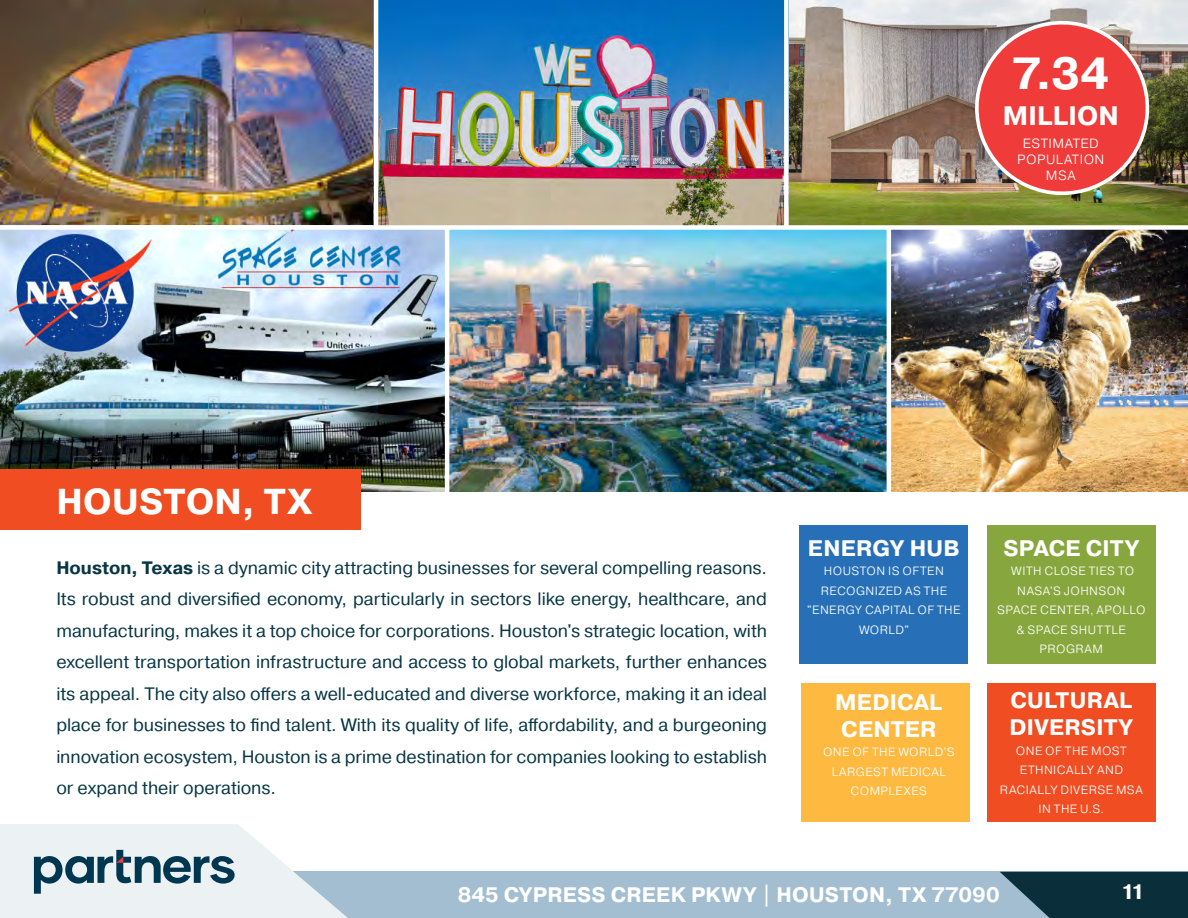
<style>
.page{position:relative;width:1188px;height:918px;background:#fff}
.page>*{position:absolute;margin:0;border:0;box-sizing:border-box;transform-origin:0 0}
.t1{font:700 45px "Pragmatica";color:#fff}
.t2{font:700 36px "Pragmatica";letter-spacing:.005em;color:#fff}
.t3{font:700 26.7px "Pragmatica";letter-spacing:.005em;color:#fff}
.t4{font:700 22.5px/27px "Pragmatica";letter-spacing:.01em;color:#fff}
.t5{font:700 21px "Pragmatica";letter-spacing:.01em;color:#fff}
.t6{font:18px/31.5px "Pragmatica";letter-spacing:-.005em;color:#083644;text-align:justify}
.t7{font:300 13.35px/15.8px "Pragmatica";letter-spacing:.03em;color:#fff;text-align:center}
.t8{font:300 12px/19.5px "Pragmatica";letter-spacing:.035em;color:#fff;text-align:center}
.s1{font-weight:700}
</style>
<div class="page">
<img style="left:0;top:0;width:783px;height:225px">
<img style="left:449px;top:230px;width:438px;height:261px">
<img style="left:891px;top:230px;width:297px;height:261px">
<img style="left:0;top:230px;width:445px;height:261px">
<img style="left:783px;top:0;width:405px;height:225px">
<div style="left:987px;top:683px;width:168px;height:138px;background:#f04d22"></div>
<div style="left:987px;top:526px;width:168px;height:138px;background:#87a73e"></div>
<div style="left:802px;top:683px;width:168px;height:138px;background:#fdb940"></div>
<div style="left:800px;top:526px;width:168px;height:138px;background:#2770b8"></div>
<div style="left:0;top:470px;width:361px;height:60px;background:#f04d22"></div>
<div style="left:784px;top:0;width:5px;height:227px;background:#fff"></div>
<hr style="left:374px;top:0;width:4px;height:227px;background:#fff">
<img style="left:960px;top:6px;width:204px;height:199px">
<div style="left:0;top:872px;width:1188px;height:46px;background:#a2bed0"></div>
<svg style="left:0;top:824px;width:380px;height:94px"></svg>
<svg style="left:1000px;top:872px;width:188px;height:46px;background:#1f424e"></svg>
<h1 class="t1" style="left:1012px;top:44px;width:99px">7.34</h1>
<h3 class="t3" style="left:1003px;top:99px;width:118px">MILLION</h3>
<p class="t7" style="left:1017px;top:136px;width:89px">ESTIMATED<br>POPULATION<br>MSA</p>
<h2 class="t2" style="left:57px;top:478px;width:258px">HOUSTON, TX</h2>
<p class="t6" style="left:56px;top:552px;width:712px"><span class="s1">Houston, Texas</span> is a dynamic city attracting businesses for several compelling reasons.<br>Its robust and diversified economy, particularly in sectors like energy, healthcare, and manufacturing, makes it a top choice for corporations. Houston's strategic location, with excellent transportation infrastructure and access to global markets, further enhances its appeal. The city also offers a well-educated and diverse workforce, making it an ideal place for businesses to find talent. With its quality of life, affordability, and a burgeoning innovation ecosystem, Houston is a prime destination for companies looking to establish or expand their operations.</p>
<p class="t4" style="left:808px;top:535px;width:153px">ENERGY HUB</p>
<p class="t8" style="left:807px;top:561px;width:155px">HOUSTON IS OFTEN<br>RECOGNIZED AS THE "ENERGY CAPITAL OF THE<br>WORLD"</p>
<p class="t4" style="left:835px;top:689px;width:109px">MEDICAL<br>CENTER</p>
<p class="t8" style="left:823px;top:742px;width:133px">ONE OF THE WORLD'S<br>LARGEST MEDICAL<br>COMPLEXES</p>
<p class="t4" style="left:1003px;top:535px;width:137px">SPACE CITY</p>
<p class="t8" style="left:997px;top:561px;width:150px">WITH CLOSE TIES TO<br>NASA'S JOHNSON<br>SPACE CENTER, APOLLO &amp; SPACE SHUTTLE<br>PROGRAM</p>
<p class="t4" style="left:1010px;top:688px;width:125px">CULTURAL<br>DIVERSITY</p>
<p class="t8" style="left:1000px;top:741px;width:144px">ONE OF THE MOST<br>ETHNICALLY AND<br>RACIALLY DIVERSE MSA<br>IN THE U.S.</p>
<p class="t5" style="left:458px;top:881px;width:544px">845 CYPRESS CREEK PKWY | HOUSTON, TX 77090</p>
<p class="t5" style="left:1121px;top:878px;width:25px">11</p>
</div>
